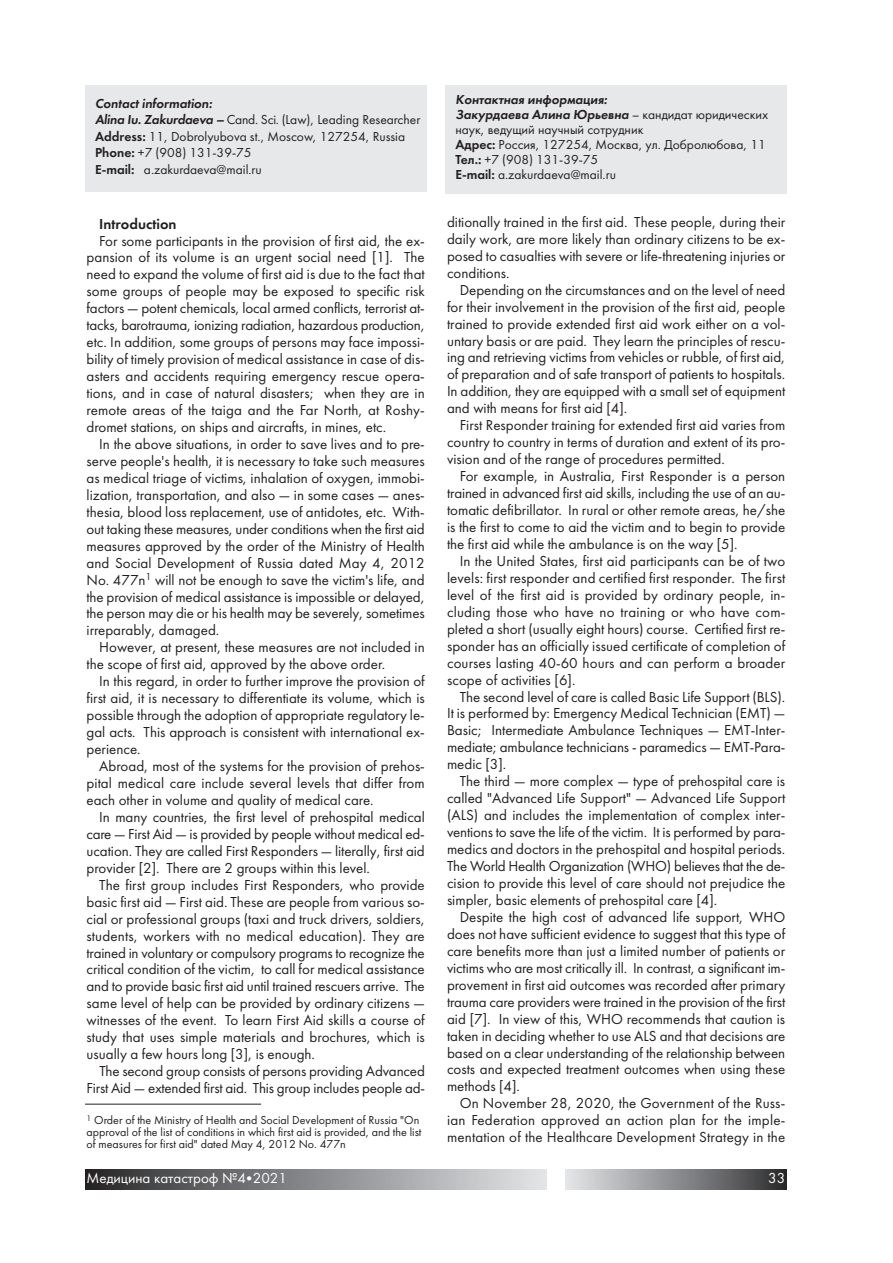
<style>
.page{position:relative;width:893px;height:1263px;background:#fff}
.page>*{position:absolute;margin:0;border:0;box-sizing:border-box;transform-origin:0 0}
.t1{font:15px/17px "Futura Book C";color:#231f20;text-align:justify}
.t2{font:15px "Futura Book C";color:#fff}
.t3{font:15px "Futura Demi C";color:#231f20}
.t4{font:13.5px/15px "Futura Book C";color:#231f20}
.t5{font:italic 13.5px/15px "Futura Demi C";color:#231f20}
.t6{font:12px/12px "Futura Book C";color:#231f20}
.s1{font-family:"Futura Demi C";font-style:italic}
.s2{font-family:"Futura Demi C"}
.s3{font-family:"Futura Book C";font-style:normal}
</style>
<div class="page">
<div style="left:85px;top:1169px;width:461px;height:21px;background:linear-gradient(to right,#2b2b2d,#e5e6ea)"></div>
<div style="left:566px;top:1169px;width:221px;height:21px;background:linear-gradient(to right,#e5e7ea,#2e2e30)"></div>
<hr style="left:85px;top:1104px;width:176px;height:1px;background:#231f20">
<div style="left:445px;top:85px;width:342px;height:108px;background:#e7e8e9"></div>
<div style="left:85px;top:85px;width:341px;height:106px;background:#e7e8e9"></div>
<p class="t5" style="left:95px;top:96px;width:119px">Contact information:</p>
<p class="t4" style="left:95px;top:112px;width:327px;line-height:16.5px"><span class="s1">Alina Iu. Zakurdaeva –</span> Cand. Sci. (Law), Leading Researcher <span class="s2">Address:</span> 11, Dobrolyubova st., Moscow, 127254, Russia <span class="s2">Phone:</span> +7 (908) 131-39-75<br><span class="s2">E-mail:</span> a.zakurdaeva@mail.ru</p>
<p class="t3" style="left:99px;top:215px;width:79px">Introduction</p>
<p class="t1" style="left:87px;top:232px;width:340px;text-indent:13px">For some participants in the provision of first aid, the ex&shy;pansion of its volume is an urgent social need [1]. The need to expand the volume of first aid is due to the fact that some groups of people may be exposed to specific risk factors — potent chemicals, local armed conflicts, terrorist at&shy;tacks, barotrauma, ionizing radiation, hazardous production, etc. In addition, some groups of persons may face impossi&shy;bility of timely provision of medical assistance in case of dis&shy;asters and accidents requiring emergency rescue opera&shy;tions, and in case of natural disasters; when they are in remote areas of the taiga and the Far North, at Roshy&shy;dromet stations, on ships and aircrafts, in mines, etc.</p>
<p class="t1" style="left:87px;top:435px;width:340px;text-indent:13px">In the above situations, in order to save lives and to pre&shy;serve people's health, it is necessary to take such measures as medical triage of victims, inhalation of oxygen, immobi&shy;lization, transportation, and also — in some cases — anes&shy;thesia, blood loss replacement, use of antidotes, etc. With&shy;out taking these measures, under conditions when the first aid measures approved by the order of the Ministry of Health and Social Development of Russia dated May 4, 2012<br>No. 477n<sup>1</sup> will not be enough to save the victim's life, and the provision of medical assistance is impossible or delayed, the person may die or his health may be severely, sometimes irreparably, damaged.</p>
<p class="t1" style="left:87px;top:639px;width:340px;text-indent:13px">However, at present, these measures are not included in the scope of first aid, approved by the above order.</p>
<p class="t1" style="left:87px;top:673px;width:340px;text-indent:13px">In this regard, in order to further improve the provision of first aid, it is necessary to differentiate its volume, which is possible through the adoption of appropriate regulatory le&shy;gal acts. This approach is consistent with international ex&shy;perience.</p>
<p class="t1" style="left:87px;top:757px;width:340px;text-indent:13px">Abroad, most of the systems for the provision of prehos&shy;pital medical care include several levels that differ from each other in volume and quality of medical care.</p>
<p class="t1" style="left:87px;top:808px;width:340px;text-indent:13px">In many countries, the first level of prehospital medical care — First Aid — is provided by people without medical ed&shy;ucation. They are called First Responders — literally, first aid provider [2]. There are 2 groups within this level.</p>
<p class="t1" style="left:87px;top:876px;width:340px;text-indent:13px">The first group includes First Responders, who provide basic first aid — First aid. These are people from various so&shy;cial or professional groups (taxi and truck drivers, soldiers, students, workers with no medical education). They are trained in voluntary or compulsory programs to recognize the critical condition of the victim, to call for medical assistance and to provide basic first aid until trained rescuers arrive. The same level of help can be provided by ordinary citizens — witnesses of the event. To learn First Aid skills a course of study that uses simple materials and brochures, which is usually a few hours long [3], is enough.</p>
<p class="t1" style="left:87px;top:1062px;width:340px;text-align:right">The second group consists of persons providing Advanced<br>First Aid — extended first aid. This group includes people ad-</p>
<p class="t6" style="left:87px;top:1114px;width:336px"><sup>1</sup> Order of the Ministry of Health and Social Development of Russia "On approval of the list of conditions in which first aid is provided, and the list of measures for first aid" dated May 4, 2012 No. 477n</p>
<p class="t5" style="left:455px;top:92px;width:314px">Контактная информация:<br>Закурдаева Алина Юрьевна <span class="s3">– кандидат юридических</span></p>
<p class="t4" style="left:455px;top:122px;width:312px">наук, ведущий научный сотрудник<br><span class="s2">Адрес:</span> Россия, 127254, Москва, ул. Добролюбова, 11<br><span class="s2">Тел.:</span> +7 (908) 131-39-75<br><span class="s2">E-mail:</span> a.zakurdaeva@mail.ru</p>
<p class="t1" style="left:447px;top:213px;width:340px">ditionally trained in the first aid. These people, during their daily work, are more likely than ordinary citizens to be ex&shy;posed to casualties with severe or life-threatening injuries or conditions.</p>
<p class="t1" style="left:447px;top:281px;width:340px;text-indent:13px">Depending on the circumstances and on the level of need for their involvement in the provision of the first aid, people trained to provide extended first aid work either on a vol&shy;untary basis or are paid. They learn the principles of rescu&shy;ing and retrieving victims from vehicles or rubble, of first aid, of preparation and of safe transport of patients to hospitals.<br>In addition, they are equipped with a small set of equipment and with means for first aid [4].</p>
<p class="t1" style="left:447px;top:417px;width:340px;text-indent:13px">First Responder training for extended first aid varies from country to country in terms of duration and extent of its pro&shy;vision and of the range of procedures permitted.</p>
<p class="t1" style="left:447px;top:467px;width:340px;text-indent:13px">For example, in Australia, First Responder is a person trained in advanced first aid skills, including the use of an au&shy;tomatic defibrillator. In rural or other remote areas, he/she is the first to come to aid the victim and to begin to provide the first aid while the ambulance is on the way [5].</p>
<p class="t1" style="left:447px;top:552px;width:340px;text-indent:13px">In the United States, first aid participants can be of two levels: first responder and certified first responder. The first level of the first aid is provided by ordinary people, in&shy;cluding those who have no training or who have com&shy;pleted a short (usually eight hours) course. Certified first re&shy;sponder has an officially issued certificate of completion of courses lasting 40-60 hours and can perform a broader scope of activities [6].</p>
<p class="t1" style="left:447px;top:688px;width:340px;text-indent:13px">The second level of care is called Basic Life Support (BLS).<br>It is performed by: Emergency Medical Technician (EMT) — Basic; Intermediate Ambulance Techniques — EMT-Inter&shy;mediate; ambulance technicians - paramedics — EMT-Para&shy;medic [3].</p>
<p class="t1" style="left:447px;top:773px;width:340px;text-indent:13px">The third — more complex — type of prehospital care is called "Advanced Life Support" — Advanced Life Support (ALS) and includes the implementation of complex inter&shy;ventions to save the life of the victim. It is performed by para&shy;medics and doctors in the prehospital and hospital periods.<br>The World Health Organization (WHO) believes that the de&shy;cision to provide this level of care should not prejudice the simpler, basic elements of prehospital care [4].</p>
<p class="t1" style="left:447px;top:908px;width:340px;text-indent:13px">Despite the high cost of advanced life support, WHO does not have sufficient evidence to suggest that this type of care benefits more than just a limited number of patients or victims who are most critically ill. In contrast, a significant im&shy;provement in first aid outcomes was recorded after primary trauma care providers were trained in the provision of the first aid [7]. In view of this, WHO recommends that caution is taken in deciding whether to use ALS and that decisions are based on a clear understanding of the relationship between costs and expected treatment outcomes when using these methods [4].</p>
<p class="t1" style="left:447px;top:1095px;width:340px;text-indent:13px">On November 28, 2020, the Government of the Russ&shy;ian Federation approved an action plan for the imple&shy;mentation of the Healthcare Development Strategy in the</p>
<p class="t2" style="left:87px;top:1169px;width:202px">Медицина катастроф №4•2021</p>
<p class="t2" style="left:768px;top:1169px;width:19px">33</p>
</div>
